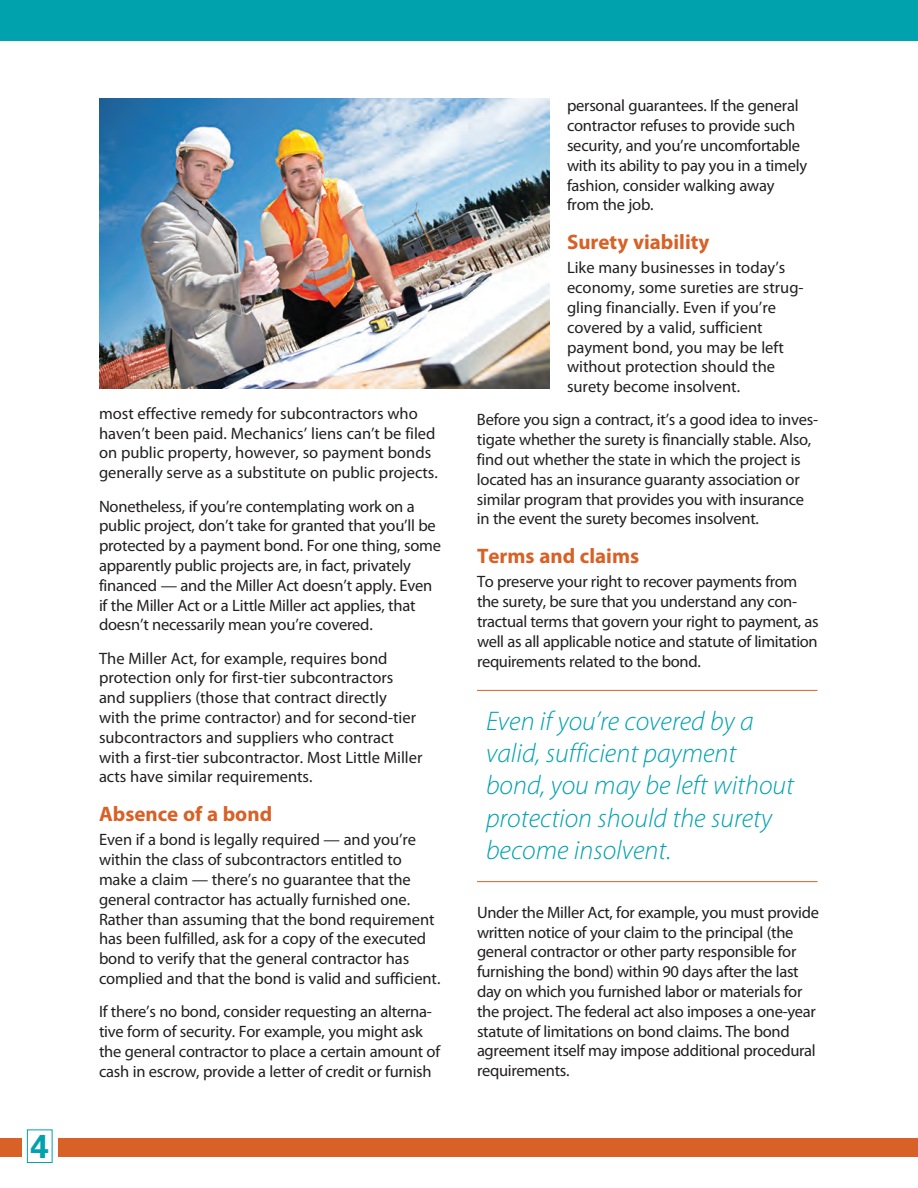
<style>
.page{position:relative;width:918px;height:1188px;background:#fff}
.page>*{position:absolute;margin:0;border:0;box-sizing:border-box;transform-origin:0 0}
.t1{font:700 33px "Univers LT Std";color:#00a2ae}
.Outquote{font:italic 300 27px/32.4px "Myriad Pro";color:#00a2ae}
.Subhead{font:700 21px "Myriad Pro";color:#d76126}
.Body{font:16.5px/19.8px "Myriad Pro";letter-spacing:-.015em;color:#231f20}
</style>
<div class="page">
<div style="left:0;top:1138px;width:918px;height:18px;background:#d76126"></div>
<div style="left:22px;top:1134px;width:36px;height:28px;background:#fff"></div>
<div style="left:27px;top:1130px;width:25px;height:33px;border:1px solid #00a2ae"></div>
<div style="left:0;top:0;width:918px;height:40px;background:#00a2ae"></div>
<img style="left:99px;top:99px;width:450px;height:289px">
<hr style="left:477px;top:881px;width:341px;height:1px;background:#d76126">
<hr style="left:477px;top:690px;width:341px;height:1px;background:#d76126">
<p class="t1" style="left:31px;top:1127px;width:20px">4</p>
<p class="Body" style="left:99px;top:404px;width:340px">most effective remedy for subcontractors who haven’t been paid. Mechanics’ liens can’t be filed on public property, however, so payment bonds generally serve as a substitute on public projects.</p>
<p class="Body" style="left:99px;top:496px;width:343px">Nonetheless, if you’re contemplating work on a public project, don’t take for granted that you’ll be protected by a payment bond. For one thing, some apparently public projects are, in fact, privately financed — and the Miller Act doesn’t apply. Even if the Miller Act or a Little Miller act applies, that doesn’t necessarily mean you’re covered.</p>
<p class="Body" style="left:99px;top:649px;width:325px">The Miller Act, for example, requires bond protection only for first-tier subcontractors and suppliers (those that contract directly<br>with the prime contractor) and for second-tier subcontractors and suppliers who contract with a first-tier subcontractor. Most Little Miller acts have similar requirements.</p>
<p class="Subhead" style="left:99px;top:802px;width:175px">Absence of a bond</p>
<p class="Body" style="left:99px;top:830px;width:343px">Even if a bond is legally required — and you’re within the class of subcontractors entitled to make a claim — there’s no guarantee that the general contractor has actually furnished one.<br>Rather than assuming that the bond requirement has been fulfilled, ask for a copy of the executed bond to verify that the general contractor has complied and that the bond is valid and sufficient.</p>
<p class="Body" style="left:99px;top:1002px;width:343px">If there’s no bond, consider requesting an alterna&shy;tive form of security. For example, you might ask the general contractor to place a certain amount of cash in escrow, provide a letter of credit or furnish</p>
<p class="Body" style="left:567px;top:96px;width:242px">personal guarantees. If the general contractor refuses to provide such security, and you’re uncomfortable with its ability to pay you in a timely fashion, consider walking away from the job.</p>
<p class="Subhead" style="left:567px;top:230px;width:144px">Surety viability</p>
<p class="Body" style="left:567px;top:258px;width:238px">Like many businesses in today’s economy, some sureties are strug&shy;gling financially. Even if you’re covered by a valid, sufficient payment bond, you may be left without protection should the surety become insolvent.</p>
<p class="Body" style="left:477px;top:410px;width:343px">Before you sign a contract, it’s a good idea to inves&shy;tigate whether the surety is financially stable. Also, find out whether the state in which the project is located has an insurance guaranty association or similar program that provides you with insurance in the event the surety becomes insolvent.</p>
<p class="Subhead" style="left:477px;top:544px;width:164px">Terms and claims</p>
<p class="Body" style="left:477px;top:572px;width:343px">To preserve your right to recover payments from the surety, be sure that you understand any con&shy;tractual terms that govern your right to payment, as well as all applicable notice and statute of limitation requirements related to the bond.</p>
<p class="Outquote" style="left:486px;top:705px;width:310px">Even if you’re covered by a valid, sufficient payment bond, you may be left without protection should the surety become insolvent.</p>
<p class="Body" style="left:477px;top:903px;width:343px">Under the Miller Act, for example, you must provide written notice of your claim to the principal (the general contractor or other party responsible for furnishing the bond) within 90 days after the last day on which you furnished labor or materials for the project. The federal act also imposes a one-year statute of limitations on bond claims. The bond agreement itself may impose additional procedural requirements.</p>
</div>
